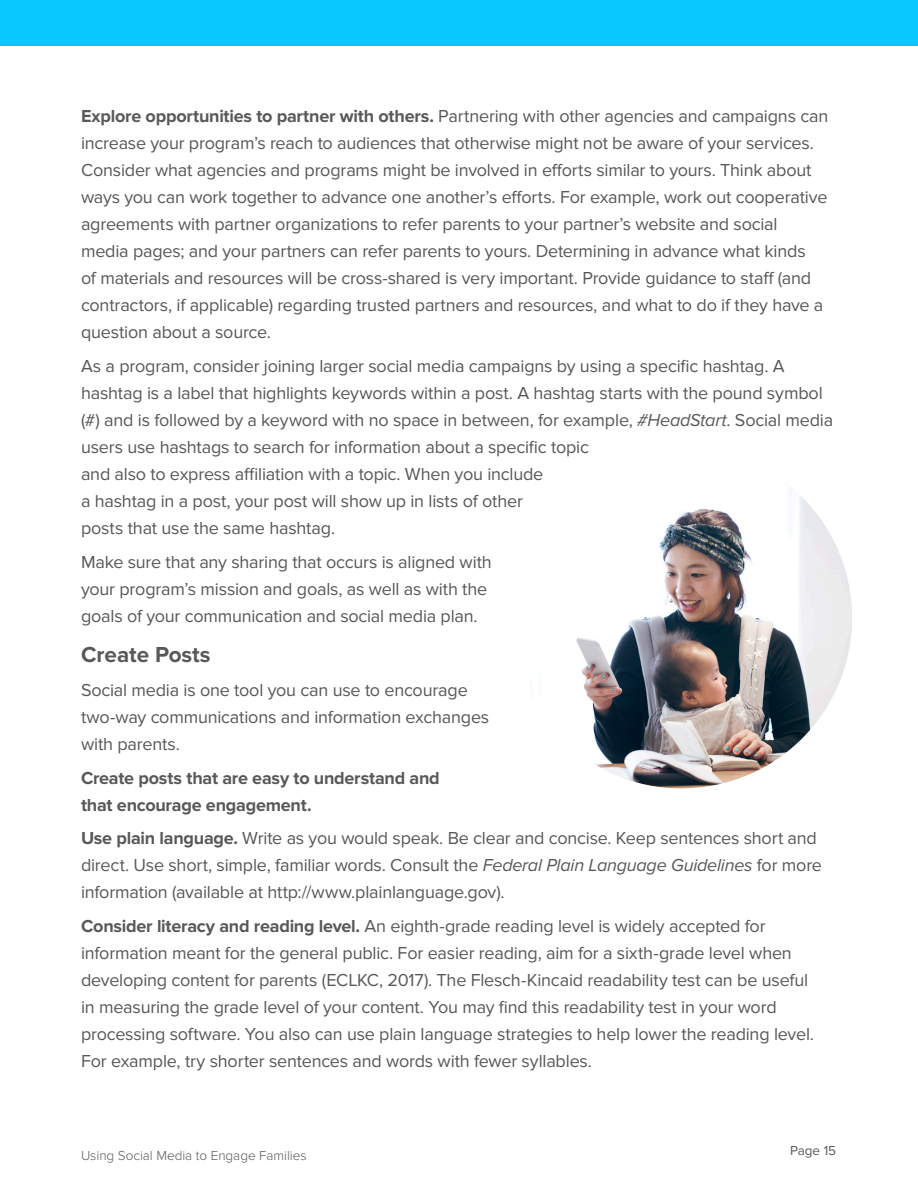
<style>
.page{position:relative;width:918px;height:1188px;background:#fff}
.page>*{position:absolute;margin:0;border:0;box-sizing:border-box;transform-origin:0 0}
.t1{font:700 22.5px "Proxima Nova";color:#57585a}
.t2{font:18px/27px "Proxima Nova";letter-spacing:-.01em;color:#57585a}
.t3{font:700 18px/27px "Proxima Nova";letter-spacing:-.01em;color:#57585a}
.t4{font:300 13.5px "Proxima Nova";color:#57585a}
.t5{font:13.5px "Proxima Nova";color:#57585a}
.s1{font-weight:700}
.s2{font-style:italic}
</style>
<div class="page">
<div style="left:0;top:0;width:918px;height:45px;background:#08c8ff"></div>
<img style="left:511px;top:447px;width:341px;height:341px;border-radius:171px">
<p class="t2" style="left:81px;top:103px;width:749px"><span class="s1">Explore opportunities to partner with others.</span> Partnering with other agencies and campaigns can increase your program’s reach to audiences that otherwise might not be aware of your services.<br>Consider what agencies and programs might be involved in efforts similar to yours. Think about ways you can work together to advance one another’s efforts. For example, work out cooperative agreements with partner organizations to refer parents to your partner’s website and social media pages; and your partners can refer parents to yours. Determining in advance what kinds<br>of materials and resources will be cross-shared is very important. Provide guidance to staff (and contractors, if applicable) regarding trusted partners and resources, and what to do if they have a question about a source.</p>
<p class="t2" style="left:81px;top:353px;width:754px">As a program, consider joining larger social media campaigns by using a specific hashtag. A hashtag is a label that highlights keywords within a post. A hashtag starts with the pound symbol (#) and is followed by a keyword with no space in between, for example, <span class="s2">#HeadStart</span>. Social media users use hashtags to search for information about a specific topic<br>and also to express affiliation with a topic. When you include<br>a hashtag in a post, your post will show up in lists of other<br>posts that use the same hashtag.</p>
<p class="t2" style="left:81px;top:549px;width:412px">Make sure that any sharing that occurs is aligned with your program’s mission and goals, as well as with the goals of your communication and social media plan.</p>
<h3 class="t1" style="left:81px;top:642px;width:131px">Create Posts</h3>
<p class="t2" style="left:81px;top:677px;width:410px">Social media is one tool you can use to encourage two-way communications and information exchanges with parents.</p>
<p class="t3" style="left:81px;top:765px;width:360px">Create posts that are easy to understand and that encourage engagement.</p>
<p class="t2" style="left:81px;top:825px;width:743px"><span class="s1">Use plain language.</span> Write as you would speak. Be clear and concise. Keep sentences short and direct. Use short, simple, familiar words. Consult the <span class="s2">Federal Plain Language Guidelines</span> for more information (available at http://www.plainlanguage.gov).</p>
<p class="t2" style="left:81px;top:913px;width:735px"><span class="s1">Consider literacy and reading level.</span> An eighth-grade reading level is widely accepted for information meant for the general public. For easier reading, aim for a sixth-grade level when developing content for parents (ECLKC, 2017). The Flesch-Kincaid readability test can be useful in measuring the grade level of your content. You may find this readability test in your word processing software. You also can use plain language strategies to help lower the reading level.<br>For example, try shorter sentences and words with fewer syllables.</p>
<p class="t4" style="left:81px;top:1147px;width:227px">Using Social Media to Engage Families</p>
<p class="t5" style="left:790px;top:1143px;width:48px">Page 15</p>
</div>
